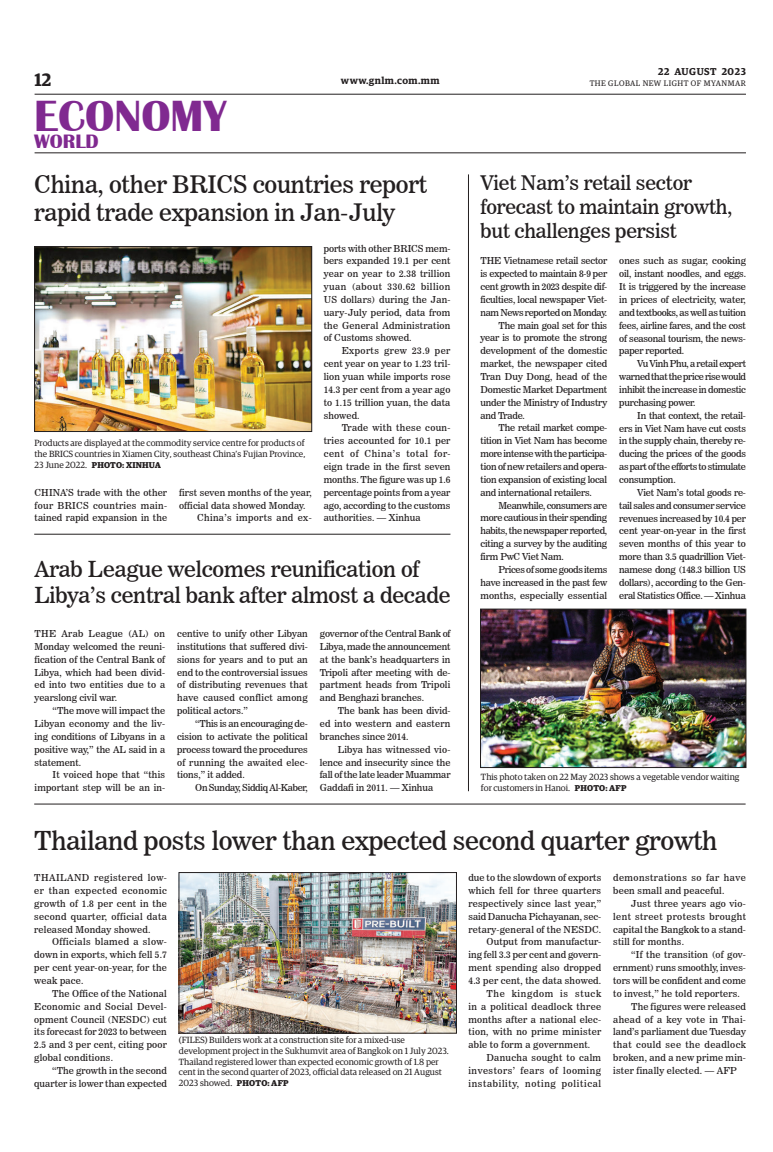
<style>
.page{position:relative;width:773px;height:1152px;background:#fff}
.page>*{position:absolute;margin:0;border:0;box-sizing:border-box;transform-origin:0 0}
.t1{font:700 45px "Britannic";color:#802990}
._2_Clm_Head{font:26px "News 706 BT Roman C";letter-spacing:-.01em;color:#231f20}
._2_Clm_Head-2{font:24px/28.8px "News 706 BT Roman C";letter-spacing:-.01em;color:#231f20}
._2_Clm_Head-3{font:22px/26.4px "News 706 BT Roman C";letter-spacing:-.01em;color:#231f20}
._2_Clm_Head-4{font:20px/24px "News 706 BT Roman C";letter-spacing:-.01em;color:#231f20}
.t2{font:700 20px "Britannic";color:#802990}
.t3{font:600 18px "Guardian Egyp";color:#231f20}
.t4{font:600 10px "Guardian Egyp";letter-spacing:.05em;color:#231f20}
._2nd_Body{font:9.5px/12.9px "News 706 BT Roman C";letter-spacing:.005em;color:#231f20;text-align:justify}
.Normal_Para{font:9.5px/12.9px "News 706 BT Roman C";letter-spacing:.01em;color:#231f20;text-align:justify}
._2nd_Body-2{font:9.5px/12.9px "News 706 BT Roman C";letter-spacing:.045em;color:#231f20}
._2nd_Body-3{font:9.5px "News 706 BT Roman C";letter-spacing:-.025em;color:#231f20}
._2nd_Body-4{font:9.5px "News 706 BT Roman C";letter-spacing:.035em;color:#231f20}
.t5{font:9px/10.8px "Guardian Egyp";color:#231f20}
.t6{font:700 8.5px "Guardian Egyp";letter-spacing:.02em;color:#231f20}
.t7{font:8px "Guardian Egyp";letter-spacing:.06em;color:#231f20}
.s1{font-weight:400;font-size:9px}
.s2{font-weight:700;font-size:8.5px}
</style>
<div class="page">
<hr style="left:35px;top:94px;width:711px;height:1px;background:#231f20">
<hr style="left:35px;top:153px;width:711px;height:1px;background:#231f20">
<img style="left:36px;top:248px;width:274px;height:182px">
<div style="left:34px;top:246px;width:278px;height:186px;border:1px solid #231f20"></div>
<hr style="left:468px;top:174px;width:1px;height:617px;background:#231f20">
<img style="left:482px;top:611px;width:262px;height:155px">
<div style="left:480px;top:609px;width:266px;height:159px;border:1px solid #231f20"></div>
<img style="left:181px;top:874px;width:273px;height:157px">
<div style="left:179px;top:872px;width:277px;height:161px;border:1px solid #231f20"></div>
<hr style="left:34px;top:804px;width:711px;height:1px;background:#231f20">
<hr style="left:34px;top:534px;width:416px;height:1px;background:#231f20">
<h3 class="t3" style="left:35px;top:67px;width:18px">12</h3>
<p class="t4" style="left:658px;top:64px;width:89px">22 AUGUST 2023</p>
<p class="t4" style="left:341px;top:73px;width:100px">www.gnlm.com.mm</p>
<p class="t7" style="left:589px;top:78px;width:158px">THE GLOBAL NEW LIGHT OF MYANMAR</p>
<h1 class="t1" style="left:34px;top:90px;width:194px">ECONOMY</h1>
<h3 class="t2" style="left:34px;top:130px;width:66px">WORLD</h3>
<p class="_2_Clm_Head-2" style="left:34px;top:170px;width:394px">China, other BRICS countries report rapid trade expansion in Jan-July</p>
<p class="_2_Clm_Head-4" style="left:480px;top:170px;width:253px">Viet Nam’s retail sector forecast to maintain growth, but challenges persist</p>
<p class="Normal_Para" style="left:480px;top:254px;width:128px">THE Vietnamese retail sector is expected to maintain 8-9 per cent growth in 2023 despite dif&shy;ficulties, local newspaper Viet&shy;nam News reported on Monday.</p>
<p class="_2nd_Body" style="left:480px;top:319px;width:128px;text-indent:18px">The main goal set for this year is to promote the strong development of the domestic market, the newspaper cited Tran Duy Dong, head of the Domestic Market Department under the Ministry of Industry and Trade.</p>
<p class="_2nd_Body" style="left:480px;top:422px;width:128px;text-indent:18px">The retail market compe&shy;tition in Viet Nam has become more intense with the participa&shy;tion of new retailers and opera&shy;tion expansion of existing local and international retailers.</p>
<p class="_2nd_Body" style="left:480px;top:499px;width:128px;text-indent:18px">Meanwhile, consumers are more cautious in their spending habits, the newspaper reported, citing a survey by the auditing firm PwC Viet Nam.</p>
<p class="_2nd_Body" style="left:480px;top:563px;width:128px;text-indent:18px">Prices of some goods items have increased in the past few months, especially essential</p>
<p class="_2nd_Body" style="left:324px;top:242px;width:128px">ports with other BRICS mem&shy;bers expanded 19.1 per cent year on year to 2.38 trillion yuan (about 330.62 billion US dollars) during the Jan&shy;uary-July period, data from the General Administration of Customs showed.</p>
<p class="_2nd_Body" style="left:324px;top:344px;width:128px;text-indent:18px">Exports grew 23.9 per cent year on year to 1.23 tril&shy;lion yuan while imports rose 14.3 per cent from a year ago to 1.15 trillion yuan, the data showed.</p>
<p class="_2nd_Body" style="left:324px;top:422px;width:128px;text-indent:18px">Trade with these coun&shy;tries accounted for 10.1 per cent of China’s total for&shy;eign trade in the first seven months. The figure was up 1.6 percentage points from a year ago, according to the customs authorities. — Xinhua</p>
<p class="_2nd_Body" style="left:619px;top:255px;width:128px">ones such as sugar, cooking oil, instant noodles, and eggs.<br>It is triggered by the increase in prices of electricity, water, and textbooks, as well as tuition fees, airline fares, and the cost of seasonal tourism, the news&shy;paper reported.</p>
<p class="_2nd_Body" style="left:619px;top:357px;width:128px;text-indent:18px">Vu Vinh Phu, a retail expert warned that the price rise would inhibit the increase in domestic purchasing power.</p>
<p class="_2nd_Body" style="left:619px;top:409px;width:128px;text-indent:18px">In that context, the retail&shy;ers in Viet Nam have cut costs in the supply chain, thereby re&shy;ducing the prices of the goods as part of the efforts to stimulate consumption.</p>
<p class="_2nd_Body" style="left:619px;top:486px;width:128px;text-indent:18px">Viet Nam’s total goods re&shy;tail sales and consumer service revenues increased by 10.4 per cent year-on-year in the first seven months of this year to more than 3.5 quadrillion Viet&shy;namese dong (148.3 billion US dollars), according to the Gen&shy;eral Statistics Office. — Xinhua</p>
<p class="t5" style="left:35px;top:437px;width:272px">Products are displayed at the commodity service centre for products of the BRICS countries in Xiamen City, southeast China’s Fujian Province,</p>
<p class="t6" style="left:35px;top:458px;width:128px"><span class="s1">23 June 2022.</span> PHOTO: XINHUA</p>
<p class="Normal_Para" style="left:35px;top:486px;width:134px">CHINA’S trade with the other four BRICS countries main&shy;tained rapid expansion in the</p>
<p class="Normal_Para" style="left:179px;top:486px;width:134px">first seven months of the year, official data showed Monday.</p>
<p class="_2nd_Body-4" style="left:197px;top:512px;width:116px">China’s imports and ex-</p>
<p class="_2_Clm_Head-3" style="left:35px;top:555px;width:417px">Arab League welcomes reunification of<br>Libya’s central bank after almost a decade</p>
<p class="Normal_Para" style="left:35px;top:627px;width:132px">THE Arab League (AL) on Monday welcomed the reuni&shy;fication of the Central Bank of Libya, which had been divid&shy;ed into two entities due to a yearslong civil war.</p>
<p class="_2nd_Body" style="left:35px;top:704px;width:132px;text-indent:18px">“The move will impact the Libyan economy and the liv&shy;ing conditions of Libyans in a positive way,” the AL said in a statement.</p>
<p class="_2nd_Body" style="left:35px;top:769px;width:132px;text-align:right">It voiced hope that “this important step will be an in-</p>
<p class="_2nd_Body" style="left:177px;top:627px;width:132px">centive to unify other Libyan institutions that suffered divi&shy;sions for years and to put an end to the controversial issues of distributing revenues that have caused conflict among political actors.”</p>
<p class="_2nd_Body" style="left:177px;top:717px;width:132px;text-indent:18px">“This is an encouraging de&shy;cision to activate the political process toward the procedures of running the awaited elec&shy;tions,” it added.</p>
<p class="_2nd_Body-3" style="left:195px;top:782px;width:114px">On Sunday, Siddiq Al-Kaber,</p>
<p class="_2nd_Body" style="left:320px;top:627px;width:132px">governor of the Central Bank of Libya, made the announcement at the bank’s headquarters in Tripoli after meeting with de&shy;partment heads from Tripoli and Benghazi branches.</p>
<p class="_2nd_Body" style="left:320px;top:704px;width:132px;text-indent:18px">The bank has been divid&shy;ed into western and eastern branches since 2014.</p>
<p class="_2nd_Body" style="left:320px;top:743px;width:132px;text-indent:18px">Libya has witnessed vio&shy;lence and insecurity since the fall of the late leader Muammar Gaddafi in 2011. — Xinhua</p>
<p class="_2_Clm_Head" style="left:34px;top:825px;width:684px">Thailand posts lower than expected second quarter growth</p>
<p class="Normal_Para" style="left:34px;top:871px;width:134px">THAILAND registered low&shy;er than expected economic growth of 1.8 per cent in the second quarter, official data released Monday showed.</p>
<p class="_2nd_Body" style="left:34px;top:936px;width:134px;text-indent:18px">Officials blamed a slow&shy;down in exports, which fell 5.7 per cent year-on-year, for the weak pace.</p>
<p class="_2nd_Body" style="left:34px;top:987px;width:134px;text-indent:18px">The Office of the National Economic and Social Devel&shy;opment Council (NESDC) cut its forecast for 2023 to between 2.5 and 3 per cent, citing poor global conditions.</p>
<p class="_2nd_Body" style="left:34px;top:1064px;width:134px;text-align:right">“The growth in the second quarter is lower than expected</p>
<p class="t5" style="left:481px;top:771px;width:260px">This photo taken on 22 May 2023 shows a vegetable vendor waiting for customers in Hanoi. <span class="s2">PHOTO: AFP</span></p>
<p class="_2nd_Body" style="left:468px;top:871px;width:134px">due to the slowdown of exports which fell for three quarters respectively since last year,” said Danucha Pichayanan, sec&shy;retary-general of the NESDC.</p>
<p class="_2nd_Body" style="left:468px;top:936px;width:134px;text-indent:18px">Output from manufactur&shy;ing fell 3.3 per cent and govern&shy;ment spending also dropped 4.3 per cent, the data showed.</p>
<p class="_2nd_Body" style="left:468px;top:987px;width:134px;text-indent:18px">The kingdom is stuck in a political deadlock three months after a national elec&shy;tion, with no prime minister able to form a government.</p>
<p class="_2nd_Body" style="left:468px;top:1051px;width:134px;text-indent:18px">Danucha sought to calm investors’ fears of looming instability, noting political</p>
<p class="_2nd_Body-2" style="left:613px;top:871px;width:134px">demonstrations so far have been small and peaceful.</p>
<p class="_2nd_Body" style="left:613px;top:897px;width:134px;text-indent:18px">Just three years ago vio&shy;lent street protests brought capital the Bangkok to a stand&shy;still for months.</p>
<p class="_2nd_Body" style="left:613px;top:948px;width:134px;text-indent:18px">“If the transition (of gov&shy;ernment) runs smoothly, inves&shy;tors will be confident and come to invest,” he told reporters.</p>
<p class="_2nd_Body" style="left:613px;top:1000px;width:134px;text-indent:18px">The figures were released ahead of a key vote in Thai&shy;land’s parliament due Tuesday that could see the deadlock broken, and a new prime min&shy;ister finally elected. — AFP</p>
<p class="t5" style="left:179px;top:1034px;width:271px">(FILES) Builders work at a construction site for a mixed-use development project in the Sukhumvit area of Bangkok on 1 July 2023.<br>Thailand registered lower than expected economic growth of 1.8 per cent in the second quarter of 2023, official data released on 21 August 2023 showed. <span class="s2">PHOTO: AFP</span></p>
</div>
